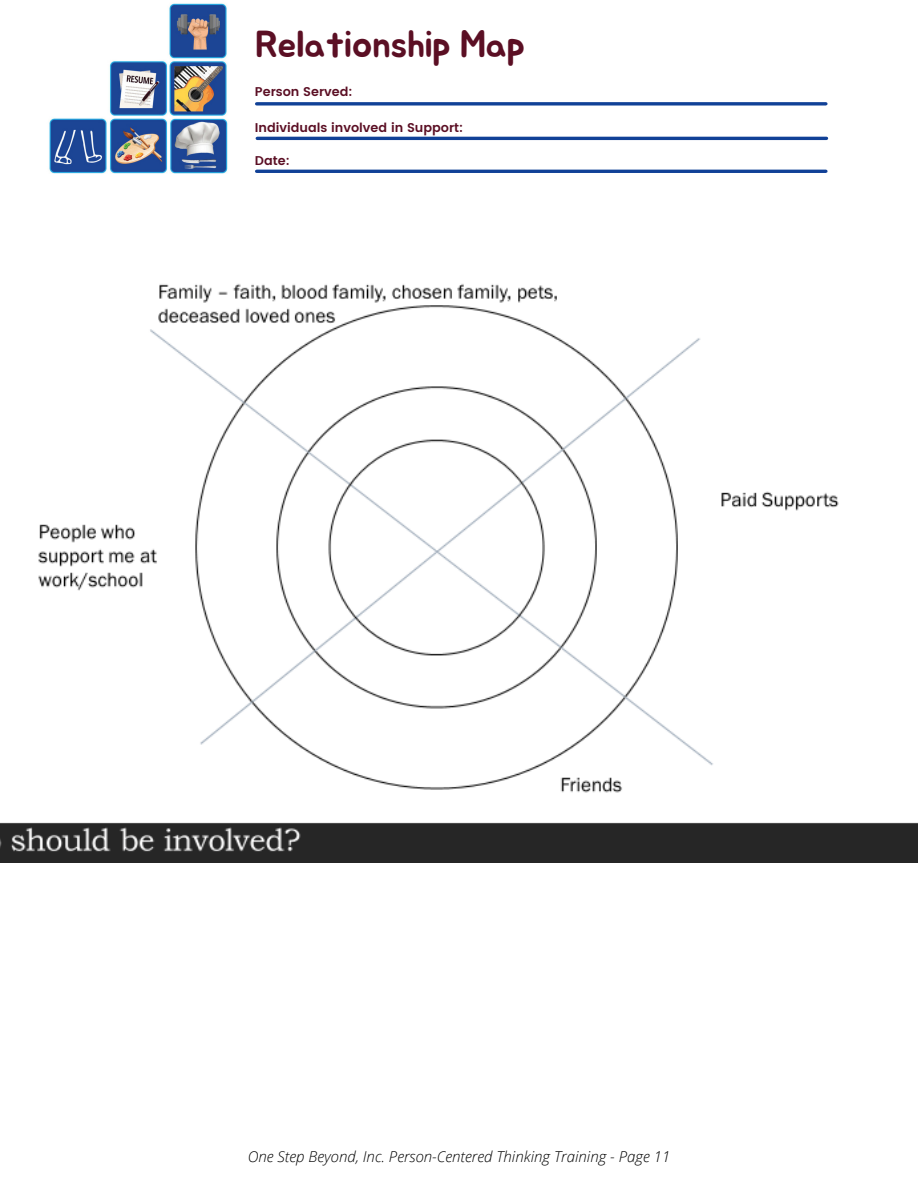
<style>
.page{position:relative;width:918px;height:1188px;background:#fff}
.page>*{position:absolute;margin:0;border:0;box-sizing:border-box;transform-origin:0 0}
.t1{font:37.5px "Jua";letter-spacing:-.01em;color:#5b0f24}
.t2{font:italic 300 15px "Open Sans";color:#000}
.t3{font:600 12.75px "Poppins";color:#5b0f24}
</style>
<div class="page">
<svg style="left:257px;top:102px;width:569px;height:4px;background:#355ea6"></svg>
<hr style="left:257px;top:137px;width:570px;height:3px;background:#114197">
<hr style="left:257px;top:170px;width:569px;height:3px;background:#114197">
<img style="left:49px;top:3px;width:179px;height:170px">
<img style="left:0;top:284px;width:918px;height:578px">
<h1 class="t1" style="left:256px;top:27px;width:271px">Relationship Map</h1>
<p class="t3" style="left:255px;top:84px;width:99px">Person Served:</p>
<p class="t3" style="left:255px;top:120px;width:210px">Individuals involved in Support:</p>
<p class="t3" style="left:255px;top:153px;width:36px">Date:</p>
<p class="t2" style="left:248px;top:1146px;width:424px">One Step Beyond, Inc. Person-Centered Thinking Training - Page 11</p>
</div>
